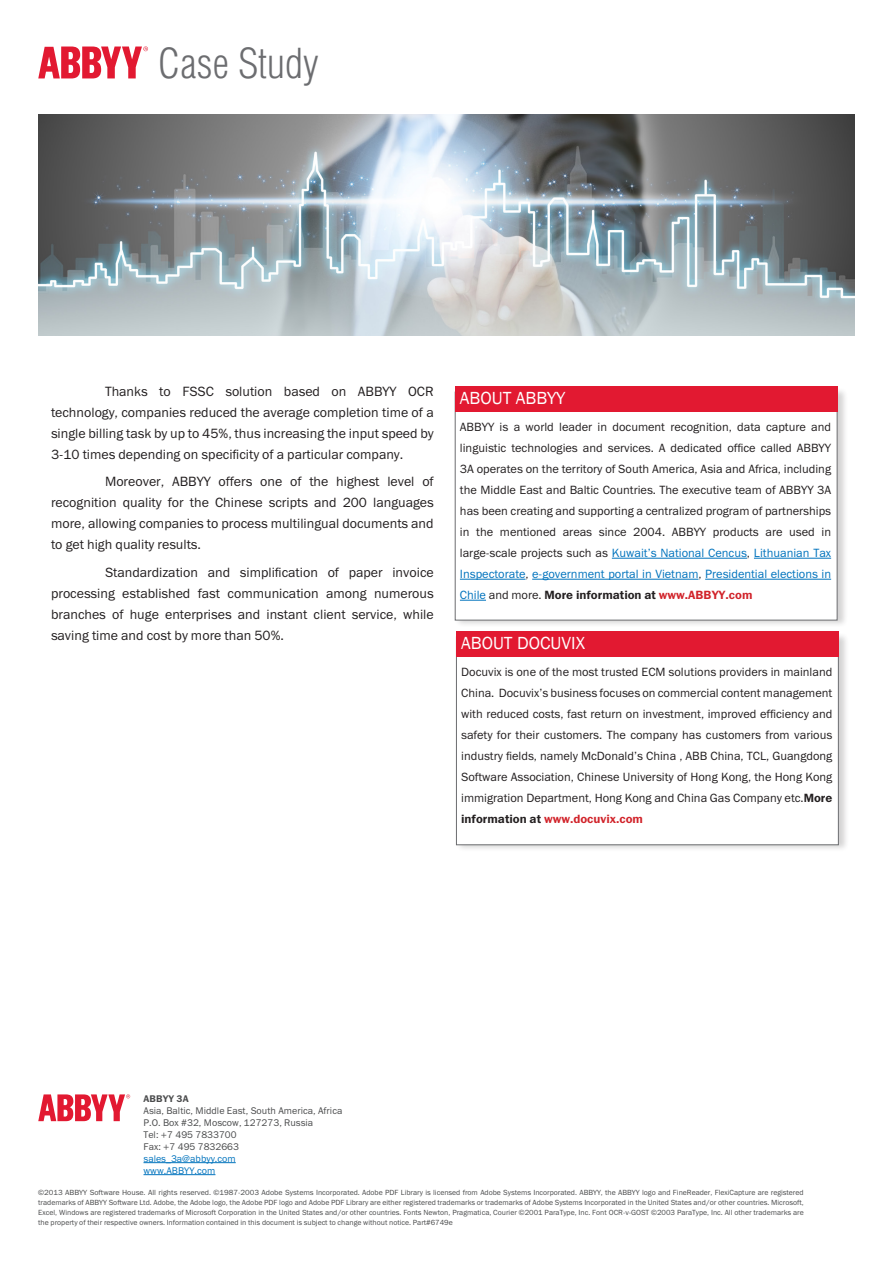
<style>
.page{position:relative;width:893px;height:1263px;background:#fff}
.page>*{position:absolute;margin:0;border:0;box-sizing:border-box;transform-origin:0 0}
.t1{font:300 42px "Helios Cond";color:#6c6d70}
.t2{font:18px "Franklin Gothic";color:#fff}
.t3{font:13.5px/21px "Franklin Gothic Book ITC";color:#231f20;text-align:justify}
.t4{font:12px/21px "Franklin Gothic Book ITC";color:#231f20;text-align:justify}
.Address{font:9.75px "Franklin Gothic Book ITC";letter-spacing:.005em;color:#4b4c4d}
.Address-2{font:9.75px "Franklin Gothic Book ITC";letter-spacing:.005em;color:#0073bd}
.Address_Subhead{font:9.75px "Franklin Gothic Demi ITC";letter-spacing:.005em;color:#4b4c4d}
.Copyright{font:7.5px/9.8px "Franklin Gothic Book ITC";color:#4b4c4d;text-align:justify}
.s1{color:#0073bd}
.s2{font-family:"Franklin Gothic Demi ITC"}
.s3{font-family:"Franklin Gothic Demi ITC";color:#d1232a}
</style>
<div class="page">
<svg style="left:38px;top:47px;width:110px;height:31px"></svg>
<img style="left:38px;top:115px;width:817px;height:221px">
<svg style="left:38px;top:1094px;width:92px;height:27px"></svg>
<hr style="left:144px;top:1162px;width:92px;height:1px;background:#0073bd">
<hr style="left:144px;top:1174px;width:71px;height:1px;background:#0073bd">
<div style="left:454px;top:388px;width:394px;height:239px;background:#231f20;opacity:.2"></div>
<div style="left:455px;top:392px;width:382px;height:228px;background:#fff"></div>
<div style="left:455px;top:387px;width:382px;height:25px;background:#e21931"></div>
<hr style="left:612px;top:558px;width:135px;height:1px;background:#0073bd">
<hr style="left:754px;top:558px;width:77px;height:1px;background:#0073bd">
<hr style="left:460px;top:579px;width:65px;height:1px;background:#0073bd">
<hr style="left:532px;top:579px;width:166px;height:1px;background:#0073bd">
<hr style="left:705px;top:579px;width:126px;height:1px;background:#0073bd">
<svg style="left:460px;top:600px;width:26px;height:1px"></svg>
<div style="left:455px;top:632px;width:394px;height:220px;background:#231f20;opacity:.2"></div>
<div style="left:456px;top:637px;width:383px;height:208px;background:#fff;border:1px solid #6c6d70"></div>
<div style="left:456px;top:631px;width:383px;height:26px;background:#e21931"></div>
<h1 class="t1" style="left:158px;top:40px;width:162px">Case Study</h1>
<p class="t3" style="left:51px;top:380px;width:384px;text-indent:54px">Thanks to FSSC solution based on ABBYY OCR technology, companies reduced the average completion time of a single billing task by up to 45%, thus increasing the input speed by 3-10 times depending on specificity of a particular company.</p>
<p class="t3" style="left:51px;top:471px;width:384px;text-indent:54px">Moreover, ABBYY offers one of the highest level of recognition quality for the Chinese scripts and 200 languages more, allowing companies to process multilingual documents and to get high quality results.</p>
<p class="t3" style="left:51px;top:561px;width:384px;text-indent:54px">Standardization and simplification of paper invoice processing established fast communication among numerous branches of huge enterprises and instant client service, while saving time and cost by more than 50%.</p>
<p class="t2" style="left:460px;top:387px;width:107px">ABOUT ABBYY</p>
<p class="t4" style="left:460px;top:416px;width:373px">ABBYY is a world leader in document recognition, data capture and linguistic technologies and services. A dedicated office called ABBYY 3A operates on the territory of South America, Asia and Africa, including the Middle East and Baltic Countries. The executive team of ABBYY 3A has been creating and supporting a centralized program of partnerships in the mentioned areas since 2004. ABBYY products are used in large-scale projects such as <span class="s1">Kuwait’s National Cencus</span>, <span class="s1">Lithuanian Tax Inspectorate</span>, <span class="s1">e-government portal in Vietnam</span>, <span class="s1">Presidential elections in Chile</span> and more. <span class="s2">More information at</span> <span class="s3">www.ABBYY.com</span></p>
<p class="t2" style="left:461px;top:632px;width:125px">ABOUT DOCUVIX</p>
<p class="t4" style="left:461px;top:661px;width:373px">Docuvix is one of the most trusted ECM solutions providers in mainland China. Docuvix’s business focuses on commercial content management with reduced costs, fast return on investment, improved efficiency and safety for their customers. The company has customers from various industry fields, namely McDonald’s China , ABB China, TCL, Guangdong Software Association, Chinese University of Hong Kong, the Hong Kong immigration Department, Hong Kong and China Gas Company etc.<span class="s2">More information at</span> <span class="s3">www.docuvix.com</span></p>
<p class="Address_Subhead" style="left:144px;top:1092px;width:47px">ABBYY 3A</p>
<p class="Address" style="left:144px;top:1104px;width:200px">Asia, Baltic, Middle East, South America, Africa</p>
<p class="Address" style="left:144px;top:1116px;width:171px">P.O. Box #32, Moscow, 127273, Russia</p>
<p class="Address" style="left:144px;top:1128px;width:95px">Tel: +7 495 7833700</p>
<p class="Address" style="left:144px;top:1140px;width:97px">Fax: +7 495 7832663</p>
<p class="Address-2" style="left:144px;top:1152px;width:94px">sales_3a@abbyy.com</p>
<p class="Address-2" style="left:144px;top:1164px;width:73px">www.ABBYY.com</p>
<p class="Copyright" style="left:38px;top:1188px;width:767px">©2013 ABBYY Software House. All rights reserved. ©1987-2003 Adobe Systems Incorporated. Adobe PDF Library is licensed from Adobe Systems Incorporated. ABBYY, the ABBYY logo and FineReader, FlexiCapture are registered trademarks of ABBYY Software Ltd. Adobe, the Adobe logo, the Adobe PDF logo and Adobe PDF Library are either registered trademarks or trademarks of Adobe Systems Incorporated in the United States and/or other countries. Microsoft, Excel, Windows are registered trademarks of Microsoft Corporation in the United States and/or other countries. Fonts Newton, Pragmatica, Courier ©2001 ParaType, Inc. Font OCR-v-GOST ©2003 ParaType, Inc. All other trademarks are the property of their respective owners. Information contained in this document is subject to change without notice. Part#6749e</p>
</div>
